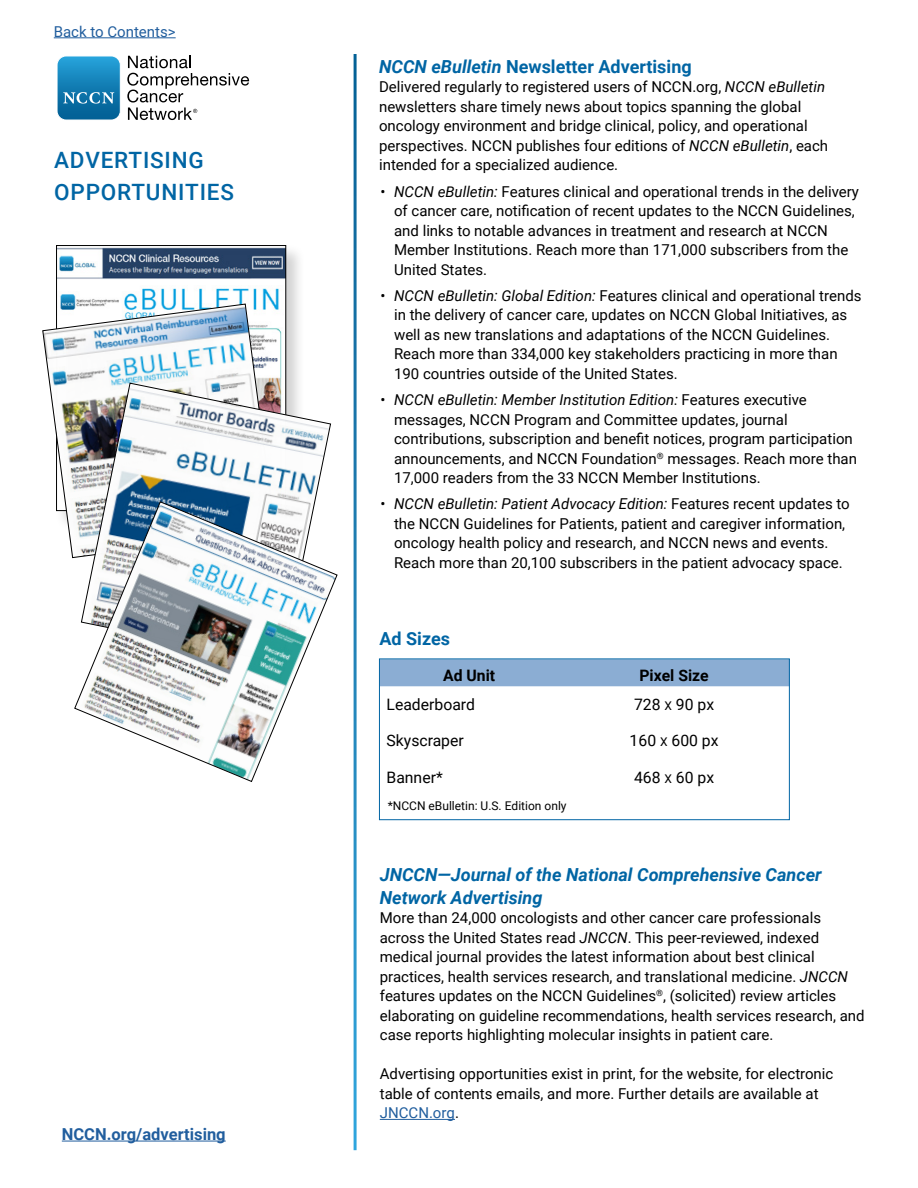
<style>
.page{position:relative;width:918px;height:1188px;background:#fff}
.page>*{position:absolute;margin:0;border:0;box-sizing:border-box;transform-origin:0 0}
.Program_Heads{font:500 22.5px/31.5px "Roboto";letter-spacing:.035em;color:#0065a4}
.Text{font:italic 700 18px/22.5px "Roboto";color:#0065a4}
.Text-2{font:700 18px "Roboto";color:#0065a4}
.Section_heads{font:700 18px "Roboto";color:#0065a4}
.t1{font:700 16.5px "Roboto";color:#215e9e}
.t2{font:15.75px "Roboto";color:#000}
.t3{font:700 15.75px "Roboto";color:#000}
.Text-3{font:15px/19.5px "Roboto";color:#000}
.t4{font:15px "Roboto";color:#215e9e}
.t5{font:12px "Roboto";color:#000}
.s1{font-style:italic}
.s2{font-size:12px}
.s3{color:#215e9e}
</style>
<div class="page">
<svg style="left:127px;top:56px;width:122px;height:64px"></svg>
<svg style="left:57px;top:56px;width:63px;height:64px"></svg>
<hr style="left:54px;top:37px;width:122px;height:1px;background:#215e9e">
<hr style="left:62px;top:1141px;width:164px;height:1px;background:#215e9e">
<div style="left:55px;top:244px;width:251px;height:287px;background:#000;opacity:.18"></div>
<img style="left:58px;top:247px;width:226px;height:135px">
<div style="left:381px;top:661px;width:407px;height:25px;background:#8badd3"></div>
<div style="left:379px;top:659px;width:411px;height:161px;border:1px solid #0065a4"></div>
<img style="left:42px;top:303px;width:234px;height:255px">
<img style="left:81px;top:382px;width:250px;height:119px">
<img style="left:74px;top:501px;width:264px;height:281px">
<hr style="left:380px;top:1119px;width:75px;height:1px;background:#215e9e">
<p class="t4" style="left:54px;top:21px;width:123px">Back to Contents&gt;</p>
<p class="Program_Heads" style="left:54px;top:144px;width:181px">ADVERTISING<br>OPPORTUNITIES</p>
<p class="t1" style="left:62px;top:1122px;width:165px">NCCN.org/advertising</p>
<p class="Text-2" style="left:379px;top:54px;width:314px"><span class="s1">NCCN eBulletin</span> Newsletter Advertising</p>
<p class="Text-3" style="left:379px;top:77px;width:451px">Delivered regularly to registered users of NCCN.org, <span class="s1">NCCN eBulletin </span>newsletters share timely news about topics spanning the global oncology environment and bridge clinical, policy, and operational perspectives. NCCN publishes four editions of <span class="s1">NCCN eBulletin</span>, each intended for a specialized audience.</p>
<p class="Text-3" style="left:394px;top:181px;width:466px;text-indent:-14px">• <span class="s1">NCCN eBulletin:</span> Features clinical and operational trends in the delivery of cancer care, notification of recent updates to the NCCN Guidelines, and links to notable advances in treatment and research at NCCN Member Institutions. Reach more than 171,000 subscribers from the United States.</p>
<p class="Text-3" style="left:394px;top:285px;width:469px;text-indent:-14px">• <span class="s1">NCCN eBulletin: Global Edition:</span> Features clinical and operational trends in the delivery of cancer care, updates on NCCN Global Initiatives, as well as new translations and adaptations of the NCCN Guidelines.<br>Reach more than 334,000 key stakeholders practicing in more than 190 countries outside of the United States.</p>
<p class="Text-3" style="left:394px;top:389px;width:465px;text-indent:-14px">• <span class="s1">NCCN eBulletin: Member Institution Edition:</span> Features executive messages, NCCN Program and Committee updates, journal contributions, subscription and benefit notices, program participation announcements, and NCCN Foundation<sup>®</sup> messages. Reach more than 17,000 readers from the 33 NCCN Member Institutions.</p>
<p class="Text-3" style="left:381px;top:494px;width:471px;text-align:center">• <span class="s1">NCCN eBulletin: Patient Advocacy Edition:</span> Features recent updates to the NCCN Guidelines for Patients, patient and caregiver information, oncology health policy and research, and NCCN news and events.<br>Reach more than 20,100 subscribers in the patient advocacy space.</p>
<p class="Section_heads" style="left:379px;top:626px;width:72px">Ad Sizes</p>
<p class="t3" style="left:443px;top:664px;width:54px">Ad Unit</p>
<p class="t3" style="left:639px;top:664px;width:71px">Pixel Size</p>
<p class="t2" style="left:387px;top:693px;width:90px">Leaderboard</p>
<p class="t2" style="left:634px;top:693px;width:82px">728 <span class="s2">X</span> 90 px</p>
<p class="t2" style="left:387px;top:729px;width:79px">Skyscraper</p>
<p class="t2" style="left:630px;top:729px;width:90px">160 <span class="s2">X</span> 600 px</p>
<p class="t2" style="left:387px;top:766px;width:58px">Banner*</p>
<p class="t2" style="left:634px;top:766px;width:82px">468 <span class="s2">X</span> 60 px</p>
<p class="t5" style="left:388px;top:798px;width:180px">*NCCN eBulletin: U.S. Edition only</p>
<p class="Text" style="left:380px;top:863px;width:443px">JNCCN—Journal of the National Comprehensive Cancer<br>Network Advertising</p>
<p class="Text-3" style="left:380px;top:908px;width:486px">More than 24,000 oncologists and other cancer care professionals across the United States read <span class="s1">JNCCN</span>. This peer-reviewed, indexed medical journal provides the latest information about best clinical practices, health services research, and translational medicine. <span class="s1">JNCCN </span>features updates on the NCCN Guidelines<sup>®</sup>, (solicited) review articles elaborating on guideline recommendations, health services research, and case reports highlighting molecular insights in patient care.</p>
<p class="Text-3" style="left:380px;top:1064px;width:455px">Advertising opportunities exist in print, for the website, for electronic table of contents emails, and more. Further details are available at<br><span class="s3">JNCCN.org</span>.</p>
</div>
